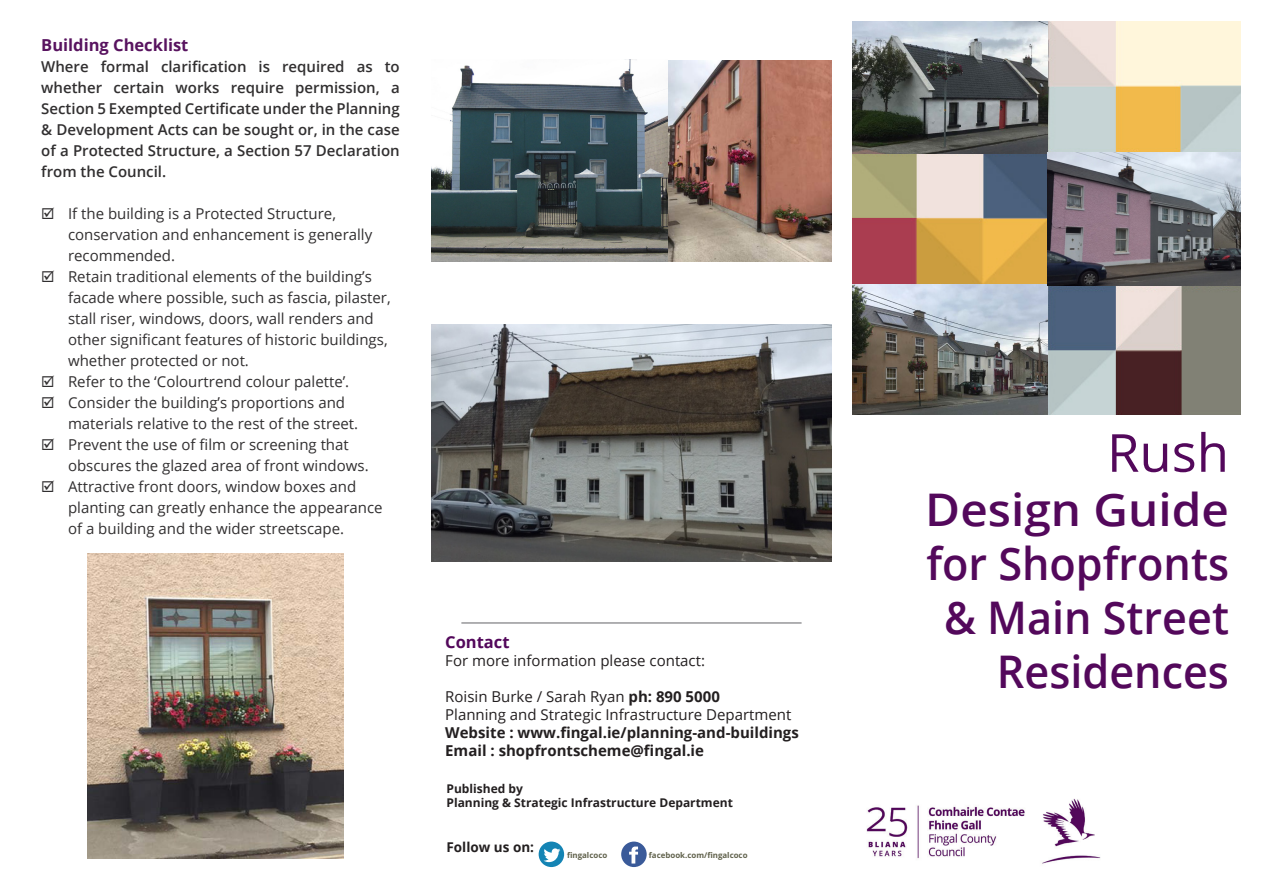
<style>
.page{position:relative;width:1263px;height:893px;background:#fff}
.page>*{position:absolute;margin:0;border:0;box-sizing:border-box;transform-origin:0 0}
.t1{font:52.5px "Open Sans";color:#53085b}
.t2{font:600 45px/54px "Open Sans";color:#53085b;text-align:right;scale:1.06 1}
.t3{font:700 16.5px "Open Sans";color:#58135f}
.t4{font:700 16.5px "Open Sans";color:#53085b}
.t5{font:15px/21px "Open Sans";color:#312f30}
.t6{font:600 15px/21px "Open Sans";color:#312f30;text-align:justify}
.t7{font:15px/18px "Open Sans";color:#231f20}
.t8{font:700 15px/18px "Open Sans";color:#231f20}
.t9{font:700 13.5px "Open Sans";color:#231f20}
.t10{font:700 12px/14.4px "Open Sans";color:#231f20}
.t11{font:700 7.95px "Open Sans";color:#60614b}
.s1{font-weight:700}
</style>
<div class="page">
<div style="left:539px;top:842px;width:25px;height:25px;background:#1484b4;border-radius:50%"></div>
<svg style="left:543px;top:848px;width:17px;height:14px"></svg>
<div style="left:621px;top:842px;width:26px;height:25px;background:#3a5a99;border-radius:50%"></div>
<svg style="left:629px;top:846px;width:9px;height:17px"></svg>
<hr style="left:461px;top:623px;width:340px;height:1px;background:#636366">
<img style="left:853px;top:21px;width:387px;height:394px">
<img style="left:852px;top:22px;width:196px;height:132px">
<img style="left:853px;top:285px;width:195px;height:130px">
<img style="left:1048px;top:153px;width:193px;height:132px">
<img style="left:88px;top:554px;width:256px;height:305px">
<img style="left:432px;top:60px;width:399px;height:201px">
<img style="left:432px;top:324px;width:399px;height:238px">
<img style="left:866px;top:798px;width:235px;height:66px">
<p class="t3" style="left:41px;top:33px;width:149px">Building Checklist</p>
<p class="t6" style="left:41px;top:56px;width:360px">Where formal clarification is required as to whether certain works require permission, a Section 5 Exempted Certificate under the Planning &amp; Development Acts can be sought or, in the case of a Protected Structure, a Section 57 Declaration from the Council.</p>
<p class="t5" style="left:68px;top:203px;width:306px;text-indent:-27px">☑ If the building is a Protected Structure, conservation and enhancement is generally recommended.</p>
<p class="t5" style="left:68px;top:266px;width:324px;text-indent:-27px">☑ Retain traditional elements of the building’s facade where possible, such as fascia, pilaster, stall riser, windows, doors, wall renders and other significant features of historic buildings, whether protected or not.</p>
<p class="t5" style="left:41px;top:371px;width:310px">☑ Refer to the ‘Colourtrend colour palette’.</p>
<p class="t5" style="left:68px;top:392px;width:292px;text-indent:-27px">☑ Consider the building’s proportions and materials relative to the rest of the street.</p>
<p class="t5" style="left:68px;top:434px;width:302px;text-indent:-27px">☑ Prevent the use of film or screening that obscures the glazed area of front windows.</p>
<p class="t5" style="left:68px;top:476px;width:316px;text-indent:-27px">☑ Attractive front doors, window boxes and planting can greatly enhance the appearance of a building and the wider streetscape.</p>
<p class="t4" style="left:445px;top:630px;width:66px">Contact</p>
<p class="t7" style="left:445px;top:651px;width:261px">For more information please contact:</p>
<p class="t7" style="left:445px;top:687px;width:348px">Roisin Burke / Sarah Ryan <span class="s1">ph: 890 5000<br></span>Planning and Strategic Infrastructure Department</p>
<p class="t8" style="left:445px;top:723px;width:355px">Website : www.fingal.ie/planning-and-buildings<br>Email : shopfrontscheme@fingal.ie</p>
<p class="t10" style="left:446px;top:781px;width:288px">Published by<br>Planning &amp; Strategic Infrastructure Department</p>
<p class="t9" style="left:446px;top:838px;width:89px">Follow us on:</p>
<p class="t11" style="left:567px;top:849px;width:42px">fingalcoco</p>
<p class="t11" style="left:649px;top:849px;width:100px">facebook.com/fingalcoco</p>
<h1 class="t1" style="left:1107px;top:417px;width:123px">Rush</h1>
<h2 class="t2" style="left:925px;top:481px;width:288px">Design Guide for Shopfronts &amp; Main Street<br>Residences</h2>
</div>
